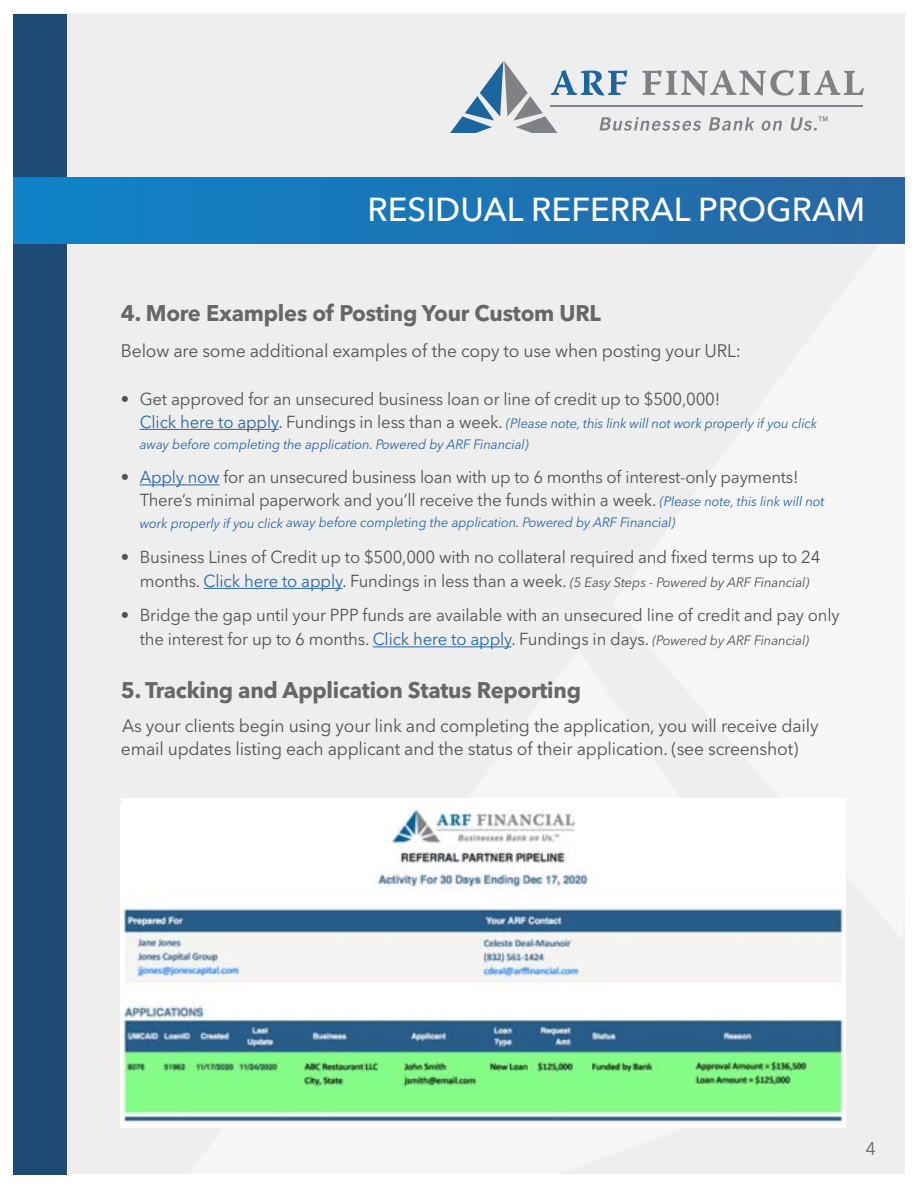
<style>
.page{position:relative;width:918px;height:1188px;background:#fff}
.page>*{position:absolute;margin:0;border:0;box-sizing:border-box;transform-origin:0 0}
.t1{font:500 33px "Avenir Next";color:#fff}
.t2{font:700 22.5px "Avenir Next";letter-spacing:-.01em;color:#686767}
.t3{font:18px/22.5px "Avenir Next";letter-spacing:-.01em;color:#525152}
.t4{font:18px "Avenir Next";color:#686767}
.t5{font:17.25px/22.5px "Avenir Next";letter-spacing:-.01em;color:#525152}
.t6{font:italic 13.5px/21px "Avenir Next";letter-spacing:-.01em;color:#2966a1}
.t7{font:italic 13.5px "Avenir Next";letter-spacing:-.01em;color:#525152}
.s1{font-style:normal;font-size:17.25px}
.s2{font-style:normal;font-size:17.25px;color:#525152}
.s3{color:#2966a1}
.s4{font-style:italic;font-size:13.5px;color:#2966a1}
.s5{font-style:normal;font-size:17.25px;color:#2966a1}
.s6{font-style:italic;font-size:13.5px}
</style>
<div class="page">
<div style="left:15px;top:14px;width:889px;height:1160px;background:#eee"></div>
<div style="left:14px;top:14px;width:54px;height:1160px;background:#1e4a76"></div>
<svg style="left:450px;top:61px;width:414px;height:72px"></svg>
<div style="left:14px;top:178px;width:890px;height:65px;background:linear-gradient(to right,#0e84c8,#2966a2)"></div>
<div style="left:121px;top:798px;width:725px;height:329px;background:#fff"></div>
<img style="left:121px;top:809px;width:723px;height:314px">
<hr style="left:140px;top:429px;width:139px;height:1px;background:#2966a1">
<hr style="left:140px;top:484px;width:79px;height:1px;background:#2966a1">
<hr style="left:204px;top:588px;width:138px;height:1px;background:#2966a1">
<hr style="left:373px;top:646px;width:139px;height:1px;background:#2966a1">
<p class="t1" style="left:367px;top:196px;width:499px">RESIDUAL REFERRAL PROGRAM</p>
<p class="t2" style="left:121px;top:304px;width:482px">4. More Examples of Posting Your Custom URL</p>
<p class="t3" style="left:121px;top:342px;width:622px">Below are some additional examples of the copy to use when posting your URL:</p>
<p class="t5" style="left:121px;top:390px;width:601px">• Get approved for an unsecured business loan or line of credit up to $500,000!</p>
<p class="t6" style="left:140px;top:414px;width:679px"><span class="s1">Click here to apply</span><span class="s2">. Fundings in less than a week.</span> (Please note, this link will not work properly if you click away before completing the application. Powered by ARF Financial)</p>
<p class="t5" style="left:140px;top:468px;width:686px;text-indent:-19px">• <span class="s3">Apply now</span> for an unsecured business loan with up to 6 months of interest-only payments!<br>There’s minimal paperwork and you’ll receive the funds within a week. <span class="s4">(Please note, this link will not</span></p>
<p class="t6" style="left:140px;top:513px;width:537px">work properly if you click away before completing the application. Powered by ARF Financial)</p>
<p class="t5" style="left:121px;top:547px;width:701px">• Business Lines of Credit up to $500,000 with no collateral required and fixed terms up to 24</p>
<p class="t7" style="left:140px;top:577px;width:671px"><span class="s1">months.</span> <span class="s5">Click here to apply</span><span class="s1">. Fundings in less than a week.</span> (5 Easy Steps - Powered by ARF Financial)</p>
<p class="t5" style="left:140px;top:605px;width:702px;line-height:24px;text-indent:-19px">• Bridge the gap until your PPP funds are available with an unsecured line of credit and pay only the interest for up to 6 months. <span class="s3">Click here to apply</span>. Fundings in days. <span class="s6">(Powered by ARF Financial)</span></p>
<p class="t2" style="left:121px;top:681px;width:462px">5. Tracking and Application Status Reporting</p>
<p class="t3" style="left:121px;top:717px;width:699px">As your clients begin using your link and completing the application, you will receive daily email updates listing each applicant and the status of their application. (see screenshot)</p>
<p class="t4" style="left:866px;top:1142px;width:12px">4</p>
</div>
